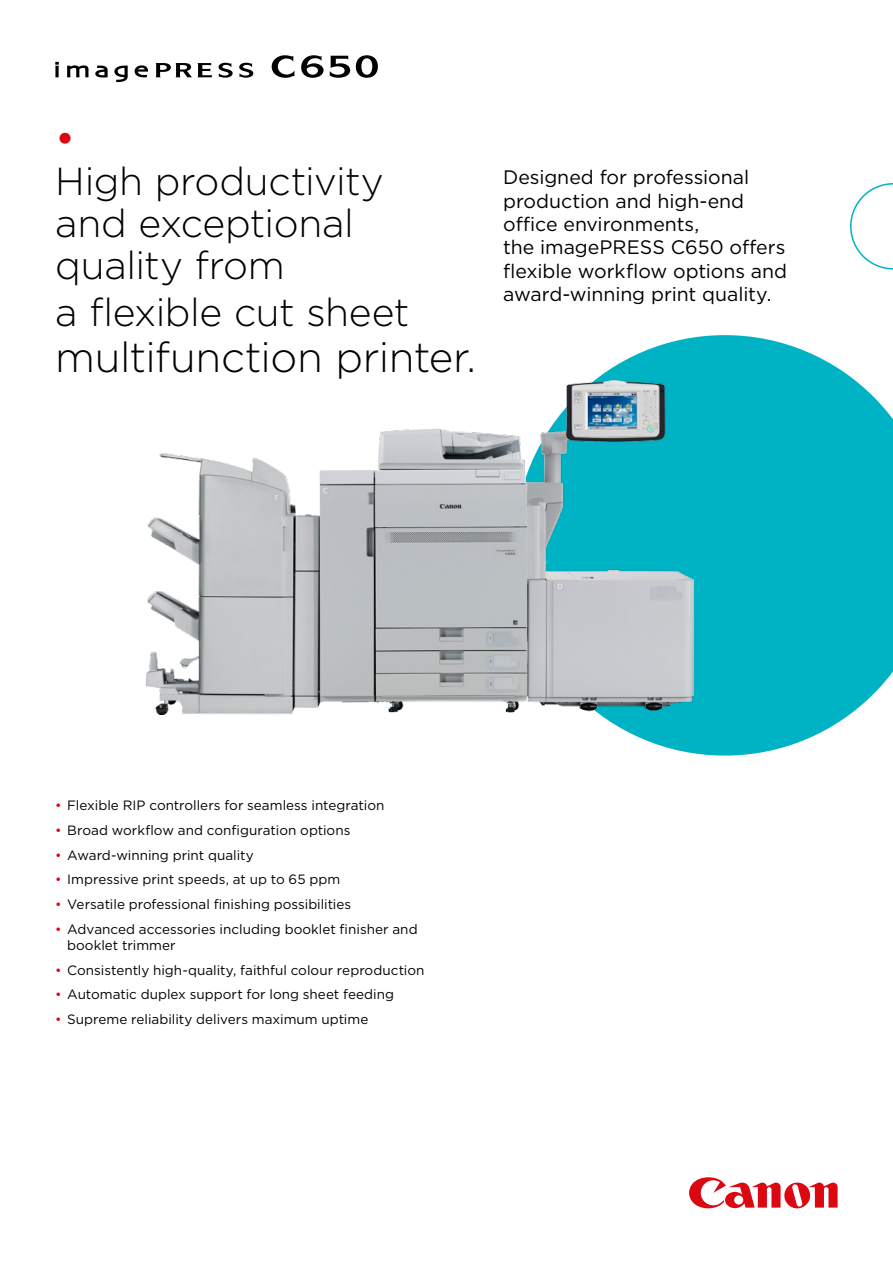
<style>
.page{position:relative;width:893px;height:1263px;background:#fff}
.page>*{position:absolute;margin:0;border:0;box-sizing:border-box;transform-origin:0 0}
.t1{font:300 42px "Gotham";letter-spacing:-.015em;color:#000}
.t2{font:42px "Gotham";color:#db0812}
.t3{font:300 39px/42px "Gotham";letter-spacing:-.01em;color:#000}
.t4{font:19.5px/23.4px "Gotham";letter-spacing:-.005em;color:#000}
.t5{font:13.5px/16.2px "Gotham";color:#000}
.s1{color:#db0812}
</style>
<div class="page">
<svg style="left:689px;top:1177px;width:149px;height:31px"></svg>
<svg style="left:595px;top:335px;width:298px;height:421px;background:#21bdcb"></svg>
<svg style="left:850px;top:183px;width:43px;height:87px"></svg>
<img style="left:146px;top:380px;width:547px;height:334px">
<svg style="left:272px;top:55px;width:22px;height:23px"></svg>
<svg style="left:301px;top:55px;width:23px;height:23px"></svg>
<svg style="left:330px;top:56px;width:20px;height:22px"></svg>
<svg style="left:356px;top:55px;width:22px;height:23px"></svg>
<svg style="left:219px;top:63px;width:14px;height:15px"></svg>
<svg style="left:239px;top:63px;width:14px;height:15px"></svg>
<svg style="left:155px;top:63px;width:57px;height:14px"></svg>
<svg style="left:55px;top:62px;width:4px;height:15px"></svg>
<svg style="left:67px;top:65px;width:22px;height:12px"></svg>
<svg style="left:95px;top:66px;width:13px;height:11px"></svg>
<svg style="left:114px;top:66px;width:14px;height:16px"></svg>
<svg style="left:135px;top:65px;width:13px;height:12px"></svg>
<h1 class="t2" style="left:55px;top:112px;width:22px">•</h1>
<h2 class="t3" style="left:55px;top:160px;width:330px">High productivity and exceptional quality from</h2>
<h2 class="t3" style="left:55px;top:290px;width:356px">a flexible cut sheet</h2>
<h1 class="t1" style="left:55px;top:331px;width:422px">multifunction printer.</h1>
<h3 class="t4" style="left:503px;top:165px;width:286px">Designed for professional production and high-end office environments,<br>the imagePRESS C650 offers flexible workflow options and award-winning print quality.</h3>
<p class="t5" style="left:55px;top:797px;width:331px"><span class="s1">•</span> Flexible RIP controllers for seamless integration</p>
<p class="t5" style="left:55px;top:822px;width:297px"><span class="s1">•</span> Broad workflow and configuration options</p>
<p class="t5" style="left:55px;top:846px;width:200px"><span class="s1">•</span> Award-winning print quality</p>
<p class="t5" style="left:55px;top:871px;width:286px"><span class="s1">•</span> Impressive print speeds, at up to 65 ppm</p>
<p class="t5" style="left:55px;top:896px;width:297px"><span class="s1">•</span> Versatile professional finishing possibilities</p>
<p class="t5" style="left:67px;top:921px;width:352px;text-indent:-12px"><span class="s1">•</span> Advanced accessories including booklet finisher and booklet trimmer</p>
<p class="t5" style="left:55px;top:961px;width:371px"><span class="s1">•</span> Consistently high-quality, faithful colour reproduction</p>
<p class="t5" style="left:55px;top:986px;width:340px"><span class="s1">•</span> Automatic duplex support for long sheet feeding</p>
<p class="t5" style="left:55px;top:1011px;width:315px"><span class="s1">•</span> Supreme reliability delivers maximum uptime</p>
</div>
